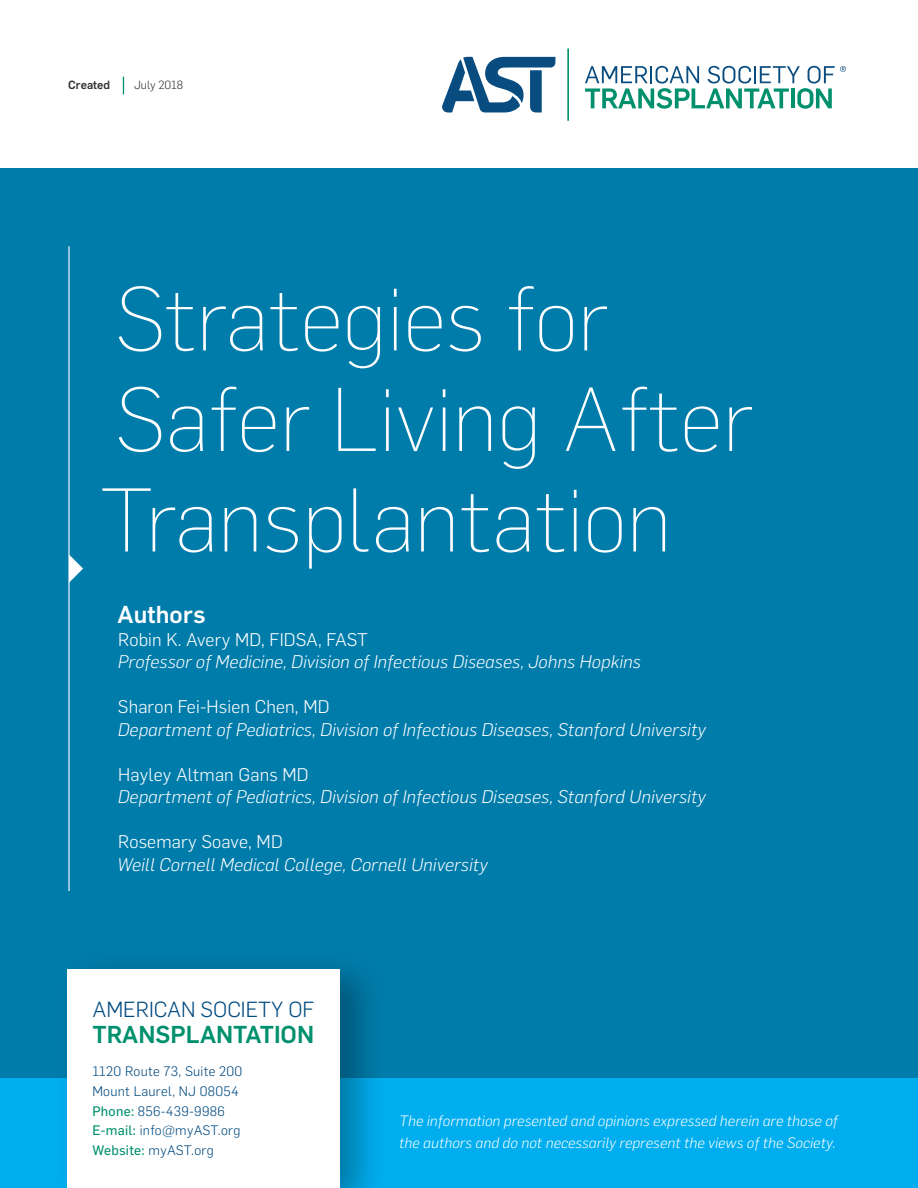
<style>
.page{position:relative;width:918px;height:1188px;background:#fff}
.page>*{position:absolute;margin:0;border:0;box-sizing:border-box;transform-origin:0 0}
.t1{font:200 88.5px/100.5px "Flama";color:#fff}
.t2{font:500 24px "Flama";color:#00906d}
.t3{font:500 24px "Flama";letter-spacing:.01em;color:#fff}
.t4{font:300 21.45px "Flama";color:#004a80}
.t5{font:italic 300 18px "Flama";letter-spacing:.01em;color:#fff}
.t6{font:300 18px "Flama";letter-spacing:.01em;color:#fff}
.t7{font:italic 300 14.7px/22.5px "Flama";letter-spacing:.01em;color:#fff}
.t8{font:300 13.5px/19.8px "Flama";letter-spacing:.02em;color:#004a80}
.t9{font:300 11.7px "Flama";color:#333}
.t10{font:500 11.7px "Flama";color:#333}
.s1{font-family:"Flama Basic";font-weight:400;color:#00906d}
</style>
<div class="page">
<div style="left:0;top:168px;width:918px;height:1020px;background:#007cab"></div>
<div style="left:0;top:1079px;width:918px;height:109px;background:#00aeef"></div>
<div style="left:55px;top:949px;width:333px;height:239px;background:#000;opacity:.3"></div>
<div style="left:68px;top:970px;width:272px;height:218px;background:#fff"></div>
<svg style="left:442px;top:57px;width:113px;height:55px"></svg>
<hr style="left:567px;top:49px;width:2px;height:72px;background:#00906d">
<svg style="left:585px;top:66px;width:261px;height:43px"></svg>
<hr style="left:68px;top:246px;width:2px;height:645px;background:#fff">
<svg style="left:69px;top:555px;width:14px;height:28px"></svg>
<svg style="left:123px;top:77px;width:1px;height:17px"></svg>
<p class="t10" style="left:68px;top:76px;width:43px">Created</p>
<p class="t9" style="left:134px;top:77px;width:51px">July 2018</p>
<h1 class="t1" style="left:100px;top:265px;width:654px">Strategies for<br>Safer Living After<br>Transplantation</h1>
<h2 class="t3" style="left:117px;top:598px;width:90px">Authors</h2>
<p class="t6" style="left:118px;top:627px;width:251px">Robin K. Avery MD, FIDSA, FAST</p>
<p class="t5" style="left:118px;top:650px;width:525px">Professor of Medicine, Division of Infectious Diseases, Johns Hopkins</p>
<p class="t6" style="left:118px;top:695px;width:213px">Sharon Fei-Hsien Chen, MD</p>
<p class="t5" style="left:118px;top:718px;width:590px">Department of Pediatrics, Division of Infectious Diseases, Stanford University</p>
<p class="t6" style="left:118px;top:762px;width:192px">Hayley Altman Gans MD</p>
<p class="t5" style="left:118px;top:785px;width:590px">Department of Pediatrics, Division of Infectious Diseases, Stanford University</p>
<p class="t6" style="left:118px;top:830px;width:166px">Rosemary Soave, MD</p>
<p class="t5" style="left:117px;top:853px;width:372px">Weill Cornell Medical College, Cornell University</p>
<p class="t4" style="left:92px;top:995px;width:224px">AMERICAN SOCIETY OF</p>
<h2 class="t2" style="left:92px;top:1017px;width:223px">TRANSPLANTATION</h2>
<p class="t8" style="left:92px;top:1060px;width:151px">1120 Route 73, Suite 200<br>Mount Laurel, NJ 08054<br><span class="s1">Phone:</span> 856-439-9986<br><span class="s1">E-mail:</span> info@myAST.org<br><span class="s1">Website:</span> myAST.org</p>
<p class="t7" style="left:399px;top:1108px;width:440px">The information presented and opinions expressed herein are those of the authors and do not necessarily represent the views of the Society.</p>
</div>
